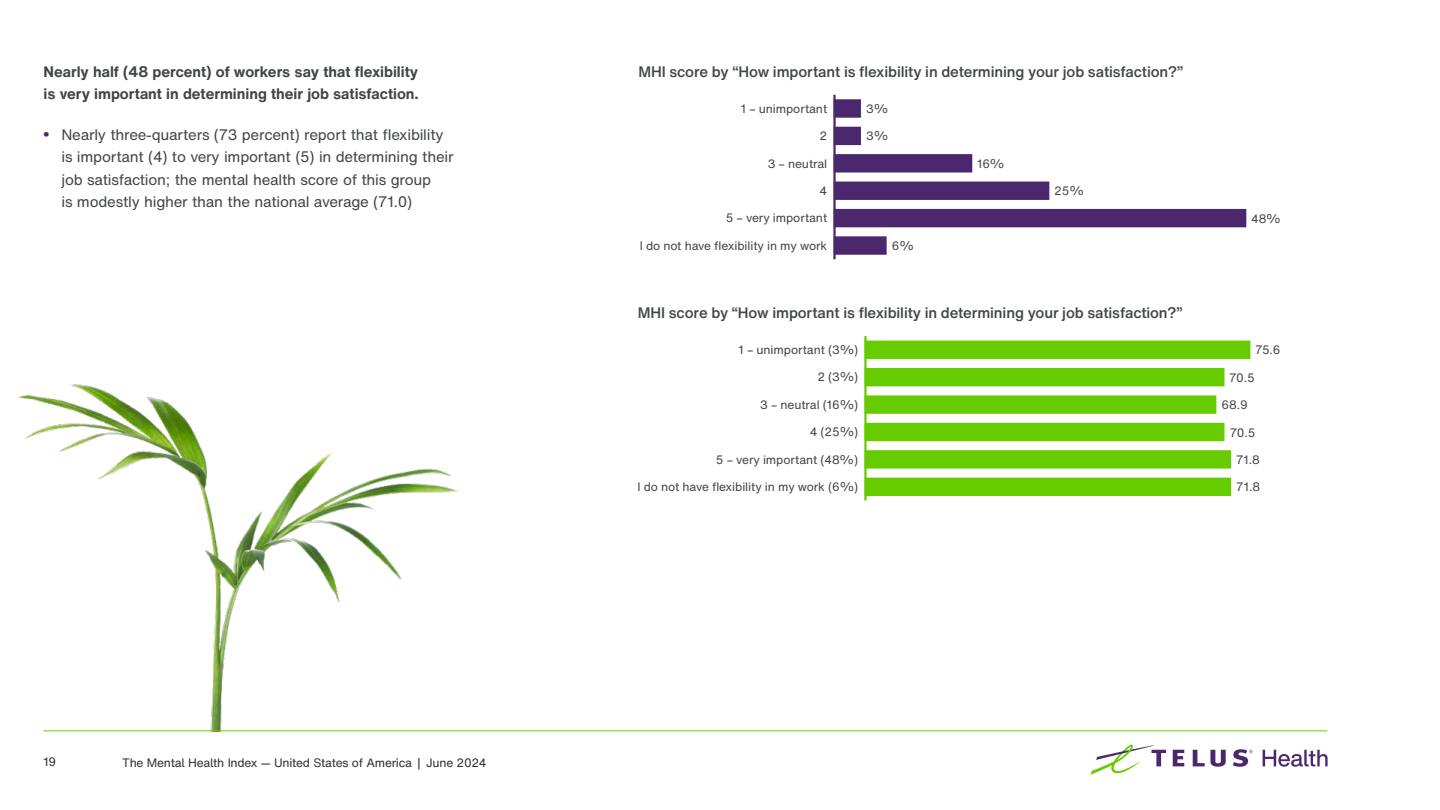
<style>
.page{position:relative;width:1440px;height:810px;background:#fff}
.page>*{position:absolute;margin:0;border:0;box-sizing:border-box;transform-origin:0 0}
.t1{font:15px/22.5px "H Nfor TELUS";letter-spacing:-.015em;color:#414547}
.t2{font:500 15px "H Nfor TELUS";letter-spacing:-.01em;color:#414547}
.t3{font:700 15px/22.5px "H Nfor TELUS";letter-spacing:-.005em;color:#414547}
.t4{font:12px "H Nfor TELUS";letter-spacing:-.005em;color:#414547}
.t5{font:12px "H Nfor TELUSSA";letter-spacing:-.02em;color:#2c2e30}
.t6{font:12px "H Nfor TELUS";color:#2c2e30}
.s1{font-family:"Arial";font-weight:700;font-size:16.5px;color:#4b286d}
</style>
<div class="page">
<img style="left:18px;top:384px;width:441px;height:347px">
<svg style="left:1173px;top:750px;width:11px;height:16px"></svg>
<svg style="left:1193px;top:750px;width:33px;height:17px"></svg>
<svg style="left:1090px;top:745px;width:76px;height:30px"></svg>
<svg style="left:1233px;top:749px;width:20px;height:18px"></svg>
<svg style="left:1263px;top:750px;width:65px;height:17px"></svg>
<hr style="left:44px;top:730px;width:1284px;height:1px;background:#6c0">
<hr style="left:833px;top:95px;width:3px;height:164px;background:#4b286d">
<div style="left:835px;top:100px;width:25px;height:17px;background:#4b286d"></div>
<div style="left:834px;top:99px;width:27px;height:19px;border:2px solid #4b286d"></div>
<div style="left:835px;top:127px;width:25px;height:17px;background:#4b286d"></div>
<div style="left:834px;top:127px;width:27px;height:18px;border:2px solid #4b286d"></div>
<div style="left:835px;top:155px;width:137px;height:17px;background:#4b286d"></div>
<div style="left:834px;top:154px;width:138px;height:19px;border:2px solid #4b286d"></div>
<div style="left:835px;top:182px;width:214px;height:17px;background:#4b286d"></div>
<div style="left:834px;top:182px;width:215px;height:18px;border:2px solid #4b286d"></div>
<div style="left:835px;top:210px;width:411px;height:17px;background:#4b286d"></div>
<div style="left:834px;top:209px;width:412px;height:18px;border:2px solid #4b286d"></div>
<div style="left:835px;top:237px;width:51px;height:17px;background:#4b286d"></div>
<div style="left:834px;top:236px;width:53px;height:19px;border:2px solid #4b286d"></div>
<hr style="left:864px;top:336px;width:3px;height:165px;background:#6c0">
<div style="left:865px;top:341px;width:385px;height:17px;background:#6c0"></div>
<div style="left:865px;top:341px;width:385px;height:18px;border:2px solid #6c0"></div>
<div style="left:865px;top:369px;width:359px;height:17px;background:#6c0"></div>
<div style="left:865px;top:368px;width:359px;height:18px;border:2px solid #6c0"></div>
<div style="left:865px;top:396px;width:351px;height:17px;background:#6c0"></div>
<div style="left:865px;top:395px;width:351px;height:19px;border:2px solid #6c0"></div>
<div style="left:865px;top:424px;width:359px;height:16px;background:#6c0"></div>
<div style="left:865px;top:423px;width:359px;height:18px;border:2px solid #6c0"></div>
<div style="left:865px;top:451px;width:365px;height:17px;background:#6c0"></div>
<div style="left:865px;top:450px;width:366px;height:19px;border:2px solid #6c0"></div>
<div style="left:865px;top:478px;width:365px;height:17px;background:#6c0"></div>
<div style="left:865px;top:478px;width:366px;height:18px;border:2px solid #6c0"></div>
<p class="t3" style="left:44px;top:60px;width:377px">Nearly half (48 percent) of workers say that flexibility is very important in determining their job satisfaction.</p>
<p class="t1" style="left:62px;top:123px;width:394px;text-indent:-18px"><span class="s1">•</span> Nearly three-quarters (73 percent) report that flexibility is important (4) to very important (5) in determining their job satisfaction; the mental health score of this group<br>is modestly higher than the national average (71. 0)</p>
<p class="t6" style="left:44px;top:754px;width:14px">19</p>
<p class="t5" style="left:122px;top:754px;width:366px">The Mental Health Index — United States of America | June 2024</p>
<p class="t2" style="left:638px;top:61px;width:546px">MHI score by “How important is flexibility in determining your job satisfaction?”</p>
<p class="t4" style="left:866px;top:100px;width:24px">3%</p>
<p class="t4" style="left:866px;top:128px;width:24px">3%</p>
<p class="t4" style="left:977px;top:155px;width:29px">16%</p>
<p class="t4" style="left:1054px;top:183px;width:31px">25%</p>
<p class="t4" style="left:741px;top:100px;width:88px">1 – unimportant</p>
<p class="t4" style="left:820px;top:127px;width:9px">2</p>
<p class="t4" style="left:768px;top:155px;width:61px">3 – neutral</p>
<p class="t4" style="left:820px;top:182px;width:9px">4</p>
<p class="t4" style="left:726px;top:210px;width:103px">5 – very important</p>
<p class="t4" style="left:640px;top:237px;width:189px">I do not have flexibility in my work</p>
<p class="t4" style="left:892px;top:237px;width:24px">6%</p>
<p class="t2" style="left:638px;top:302px;width:546px">MHI score by “How important is flexibility in determining your job satisfaction?”</p>
<p class="t4" style="left:739px;top:341px;width:121px">1 – unimportant (3%)</p>
<p class="t4" style="left:817px;top:369px;width:42px">2 (3%)</p>
<p class="t4" style="left:760px;top:396px;width:99px">3 – neutral (16%)</p>
<p class="t4" style="left:810px;top:424px;width:50px">4 (25%)</p>
<p class="t4" style="left:716px;top:451px;width:144px">5 – very important (48%)</p>
<p class="t4" style="left:1251px;top:210px;width:31px">48%</p>
<p class="t4" style="left:1255px;top:342px;width:27px">75.6</p>
<p class="t4" style="left:1229px;top:369px;width:27px">70.5</p>
<p class="t4" style="left:1222px;top:396px;width:28px">68.9</p>
<p class="t4" style="left:1230px;top:424px;width:27px">70.5</p>
<p class="t4" style="left:1236px;top:451px;width:25px">71.8</p>
<p class="t4" style="left:638px;top:478px;width:222px">I do not have flexibility in my work (6%)</p>
<p class="t4" style="left:1236px;top:479px;width:25px">71.8</p>
</div>
